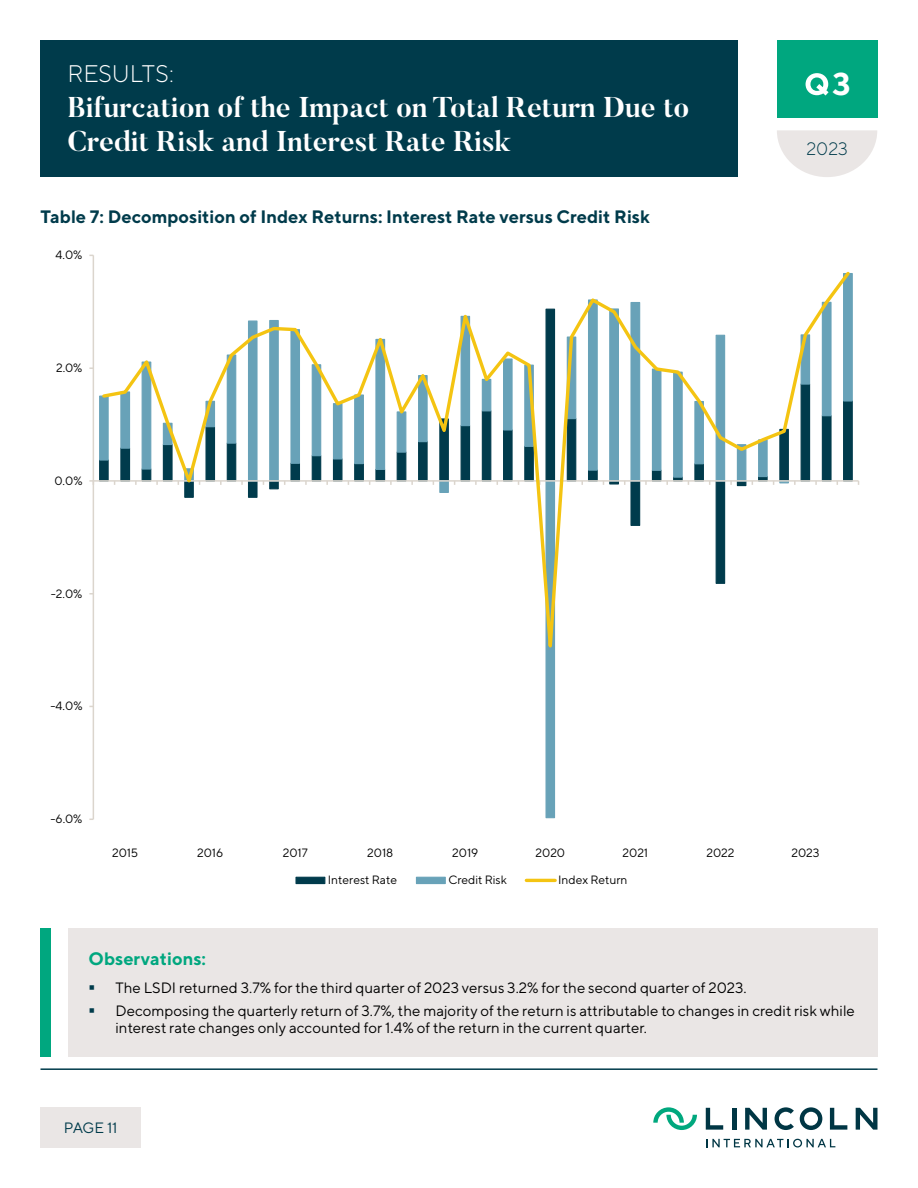
<style>
.page{position:relative;width:918px;height:1188px;background:#fff}
.page>*{position:absolute;margin:0;border:0;box-sizing:border-box;transform-origin:0 0}
.t1{font:700 31.5px "TT Norms";color:#fff}
.t2{font:700 28.5px/34.5px "Butler";color:#fff}
.t3{font:300 24px "TT Norms";color:#fff}
.t4{font:700 18px "TT Norms";color:#003b4b}
.t5{font:700 18px "TT Norms";color:#00a77f}
.t6{font:300 18px "TT Norms";color:#003b4b}
.t7{font:15px/23.2px "TT Norms";color:#000}
.t8{font:15px "TT Norms";letter-spacing:-.02em;color:#003b4b}
.t9{font:12px "TT Norms";letter-spacing:-.005em;color:#000}
</style>
<div class="page">
<svg style="left:777px;top:130px;width:100px;height:47px"></svg>
<div style="left:777px;top:40px;width:101px;height:78px;background:#00a77f"></div>
<svg style="left:806px;top:73px;width:23px;height:23px"></svg>
<hr style="left:732px;top:1108px;width:4px;height:22px;background:#003644">
<svg style="left:745px;top:1108px;width:22px;height:22px"></svg>
<svg style="left:706px;top:1108px;width:17px;height:22px"></svg>
<svg style="left:856px;top:1108px;width:21px;height:22px"></svg>
<svg style="left:830px;top:1108px;width:17px;height:22px"></svg>
<svg style="left:775px;top:1107px;width:19px;height:23px"></svg>
<svg style="left:800px;top:1107px;width:22px;height:23px"></svg>
<svg style="left:653px;top:1107px;width:44px;height:23px"></svg>
<svg style="left:706px;top:1139px;width:129px;height:9px"></svg>
<hr style="left:40px;top:1068px;width:838px;height:2px;background:#003b4b">
<div style="left:40px;top:1107px;width:101px;height:41px;background:#eae6e5"></div>
<div style="left:40px;top:40px;width:698px;height:137px;background:#003b4b"></div>
<div style="left:68px;top:928px;width:810px;height:129px;background:#eae6e5"></div>
<div style="left:40px;top:928px;width:11px;height:129px;background:#00a77f"></div>
<hr style="left:93px;top:255px;width:1px;height:564px;background:#dbd5cd">
<hr style="left:93px;top:480px;width:766px;height:2px;background:#dbd5cd">
<svg style="left:100px;top:271px;width:753px;height:422px"></svg>
<div style="left:295px;top:877px;width:30px;height:7px;background:#003b4c;border:1px solid #003b4c"></div>
<div style="left:416px;top:877px;width:30px;height:7px;background:#68a2b8"></div>
<hr style="left:526px;top:879px;width:29px;height:3px;background:#f4c412">
<h3 class="t3" style="left:68px;top:59px;width:108px">RESULTS:</h3>
<h2 class="t2" style="left:68px;top:90px;width:623px">Bifurcation of the Impact on Total Return Due to<br>Credit Risk and Interest Rate Risk</h2>
<p class="t4" style="left:40px;top:205px;width:611px">Table 7: Decomposition of Index Returns: Interest Rate versus Credit Risk</p>
<p class="t9" style="left:56px;top:248px;width:28px">4.0%</p>
<p class="t9" style="left:56px;top:360px;width:28px">2.0%</p>
<p class="t9" style="left:54px;top:473px;width:30px">0.0%</p>
<p class="t9" style="left:51px;top:586px;width:33px">-2.0%</p>
<p class="t9" style="left:50px;top:699px;width:34px">-4.0%</p>
<p class="t9" style="left:50px;top:812px;width:34px">-6.0%</p>
<h1 class="t1" style="left:832px;top:64px;width:20px">3</h1>
<p class="t6" style="left:806px;top:138px;width:43px">2023</p>
<p class="t9" style="left:112px;top:845px;width:28px">2015</p>
<p class="t9" style="left:197px;top:845px;width:28px">2016</p>
<p class="t9" style="left:283px;top:845px;width:26px">2017</p>
<p class="t9" style="left:367px;top:845px;width:28px">2018</p>
<p class="t9" style="left:452px;top:845px;width:28px">2019</p>
<p class="t9" style="left:536px;top:845px;width:31px">2020</p>
<p class="t9" style="left:623px;top:845px;width:27px">2021</p>
<p class="t9" style="left:706px;top:845px;width:30px">2022</p>
<p class="t9" style="left:791px;top:845px;width:30px">2023</p>
<p class="t9" style="left:328px;top:873px;width:71px">Interest Rate</p>
<p class="t9" style="left:448px;top:873px;width:60px">Credit Risk</p>
<p class="t9" style="left:558px;top:873px;width:71px">Index Return</p>
<p class="t5" style="left:89px;top:947px;width:119px">Observations:</p>
<p class="t7" style="left:116px;top:976px;width:741px">The LSDI returned 3.7% for the third quarter of 2023 versus 3.2% for the second quarter of 2023.<br>Decomposing the quarterly return of 3.7%, the majority of the return is attributable to changes in credit risk while</p>
<p class="t7" style="left:116px;top:1016px;width:533px">interest rate changes only accounted for 1.4% of the return in the current quarter.</p>
<p class="t8" style="left:64px;top:1118px;width:55px">PAGE 11</p>
</div>
